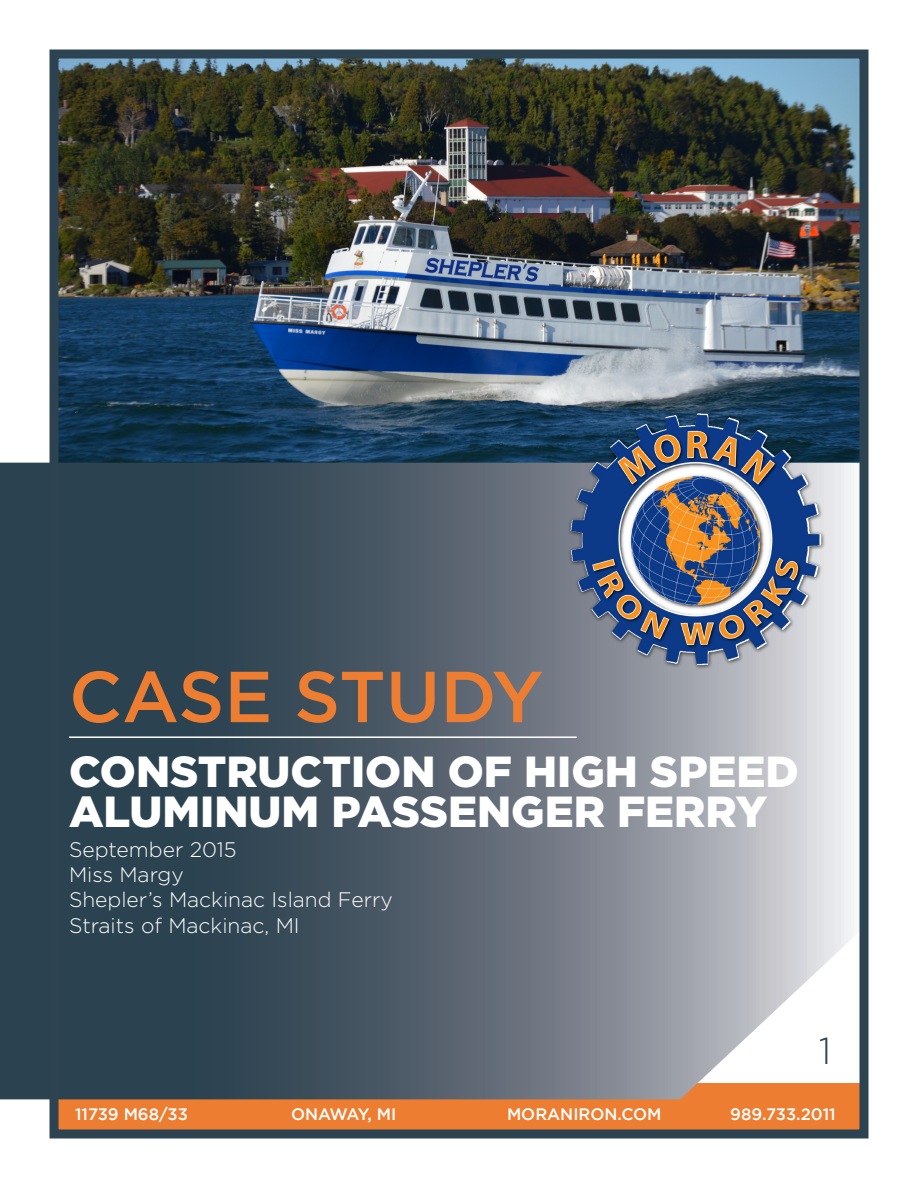
<style>
.page{position:relative;width:918px;height:1188px;background:#fff}
.page>*{position:absolute;margin:0;border:0;box-sizing:border-box;transform-origin:0 0}
.t1{font:500 72px "Gotham";color:#ed7d31}
.t2{font:900 43.5px/40.5px "Gotham";color:#fff}
.t3{font:300 37.5px "Gotham";color:#2d4351}
.t4{font:300 21px "Gotham";color:#fff}
.t5{font:500 16.5px "Gotham";color:#fff}
.t6{font:500 16.5px "Gotham";letter-spacing:-.045em;color:#fff}
</style>
<div class="page">
<img style="left:60px;top:60px;width:798px;height:403px">
<div style="left:54px;top:1084px;width:810px;height:48px;background:#ed7d31"></div>
<svg style="left:0;top:463px;width:858px;height:636px;background:#606c78"></svg>
<img style="left:567px;top:411px;width:259px;height:259px">
<div style="left:50px;top:50px;width:818px;height:1088px;border:9px solid #2d4351"></div>
<hr style="left:69px;top:736px;width:508px;height:2px;background:#fff">
<p class="t1" style="left:69px;top:656px;width:476px">CASE STUDY</p>
<p class="t2" style="left:69px;top:750px;width:731px">CONSTRUCTION OF HIGH SPEED<br>ALUMINUM PASSENGER FERRY</p>
<p class="t4" style="left:69px;top:838px;width:169px">September 2015</p>
<p class="t4" style="left:69px;top:863px;width:116px">Miss Margy</p>
<p class="t4" style="left:69px;top:889px;width:325px">Shepler’s Mackinac Island Ferry</p>
<p class="t4" style="left:69px;top:914px;width:232px">Straits of Mackinac, MI</p>
<p class="t3" style="left:819px;top:1031px;width:14px">1</p>
<p class="t5" style="left:75px;top:1105px;width:115px">11739 M68/33</p>
<p class="t6" style="left:291px;top:1105px;width:107px">ONAWAY, MI</p>
<p class="t5" style="left:507px;top:1105px;width:156px">MORANIRON.COM</p>
<p class="t5" style="left:730px;top:1105px;width:107px">989.733.2011</p>
</div>
